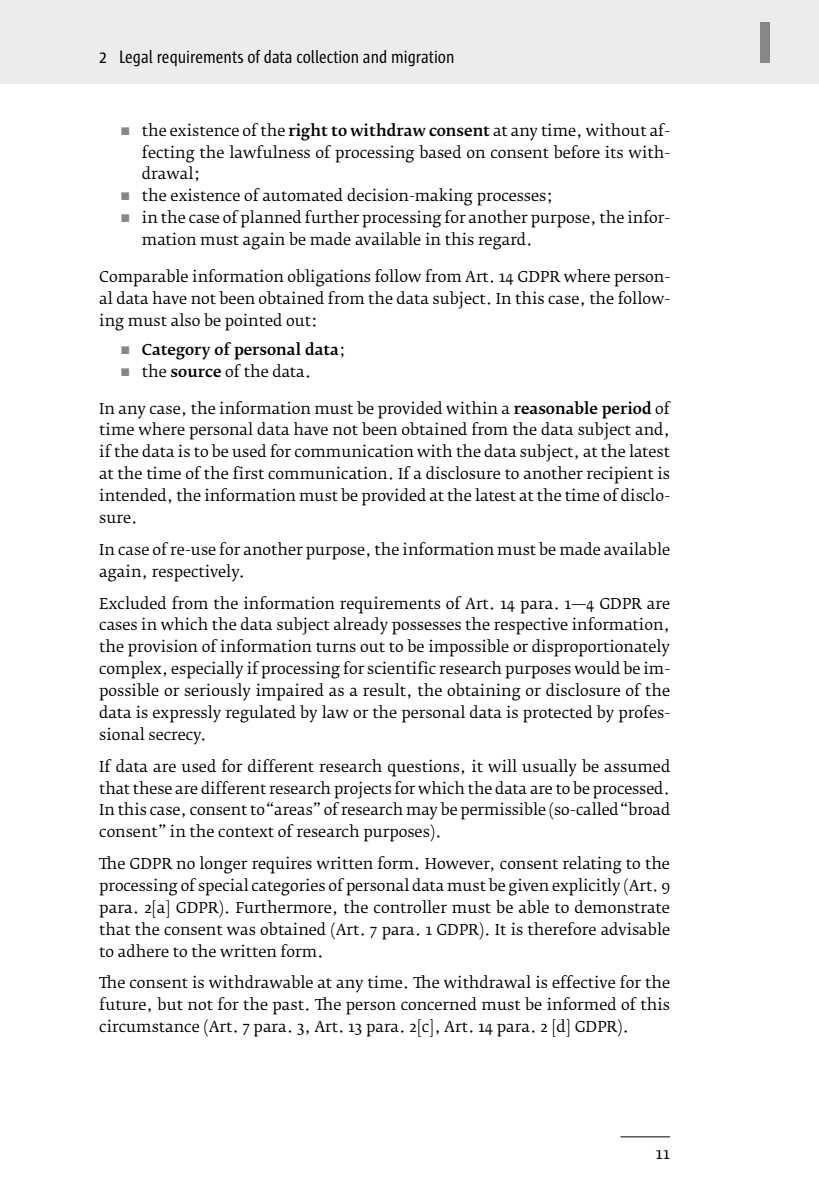
<style>
.page{position:relative;width:819px;height:1191px;background:#fff}
.page>*{position:absolute;margin:0;border:0;box-sizing:border-box;transform-origin:0 0}
.t1{font:800 59.5px "Sun Cd";color:#878787}
.t2{font:18.38px "Sun Cd";color:#000}
.t3{font:15.75px "Fedra Serif B Pro";color:#000}
.t4{font:14.88px/21.9px "Fedra Serif B Pro";color:#000;text-align:justify}
.t5{font:500 14.88px/21.9px "Fedra Serif B Pro";color:#000}
.s1{font-weight:500}
.s2{font-weight:400}
</style>
<div class="page">
<div style="left:0;top:0;width:819px;height:84px;background:#ececec"></div>
<hr style="left:620px;top:1136px;width:50px;height:1px;background:#000">
<p class="t2" style="left:99px;top:47px;width:357px">2 Legal requirements of data collection and migration</p>
<p class="t4" style="left:142px;top:120px;width:529px;text-align:left">the existence of the <span class="s1">right to withdraw consent</span> at any time, without af&shy;fecting the lawfulness of processing based on consent before its with&shy;drawal;<br>the existence of automated decision-making processes;<br>in the case of planned further processing for another purpose, the infor&shy;mation must again be made available in this regard.</p>
<p class="t4" style="left:99px;top:266px;width:572px">Comparable information obligations follow from Art. 14 GDPR where person&shy;al data have not been obtained from the data subject. In this case, the follow&shy;ing must also be pointed out:</p>
<p class="t5" style="left:142px;top:339px;width:205px">Category of personal data<span class="s2">; the</span> source <span class="s2">of the data.</span></p>
<p class="t4" style="left:99px;top:397px;width:572px">In any case, the information must be provided within a <span class="s1">reasonable period</span> of time where personal data have not been obtained from the data subject and, if the data is to be used for communication with the data subject, at the latest at the time of the first communication. If a disclosure to another recipient is intended, the information must be provided at the latest at the time of disclo&shy;sure.</p>
<p class="t4" style="left:99px;top:539px;width:572px">In case of re-use for another purpose, the information must be made available again, respectively.</p>
<p class="t4" style="left:99px;top:592px;width:572px">Excluded from the information requirements of Art. 14 para. 1—4 GDPR are cases in which the data subject already possesses the respective information, the provision of information turns out to be impossible or disproportionately complex, especially if processing for scientific research purposes would be im&shy;possible or seriously impaired as a result, the obtaining or disclosure of the data is expressly regulated by law or the personal data is protected by profes&shy;sional secrecy.</p>
<p class="t4" style="left:99px;top:755px;width:572px">If data are used for different research questions, it will usually be assumed that these are different research projects for which the data are to be processed.<br>In this case, consent to “areas” of research may be permissible (so-called “broad consent” in the context of research purposes).</p>
<p class="t4" style="left:99px;top:853px;width:572px">The GDPR no longer requires written form. However, consent relating to the processing of special categories of personal data must be given explicitly (Art. 9 para. 2[a] GDPR). Furthermore, the controller must be able to demonstrate that the consent was obtained (Art. 7 para. 1 GDPR). It is therefore advisable to adhere to the written form.</p>
<p class="t4" style="left:99px;top:972px;width:572px">The consent is withdrawable at any time. The withdrawal is effective for the future, but not for the past. The person concerned must be informed of this circumstance (Art. 7 para. 3, Art. 13 para. 2[c], Art. 14 para. 2 [d] GDPR).</p>
<p class="t3" style="left:656px;top:1144px;width:16px">11</p>
<h1 class="t1" style="left:757px;top:10px;width:17px">I</h1>
</div>
